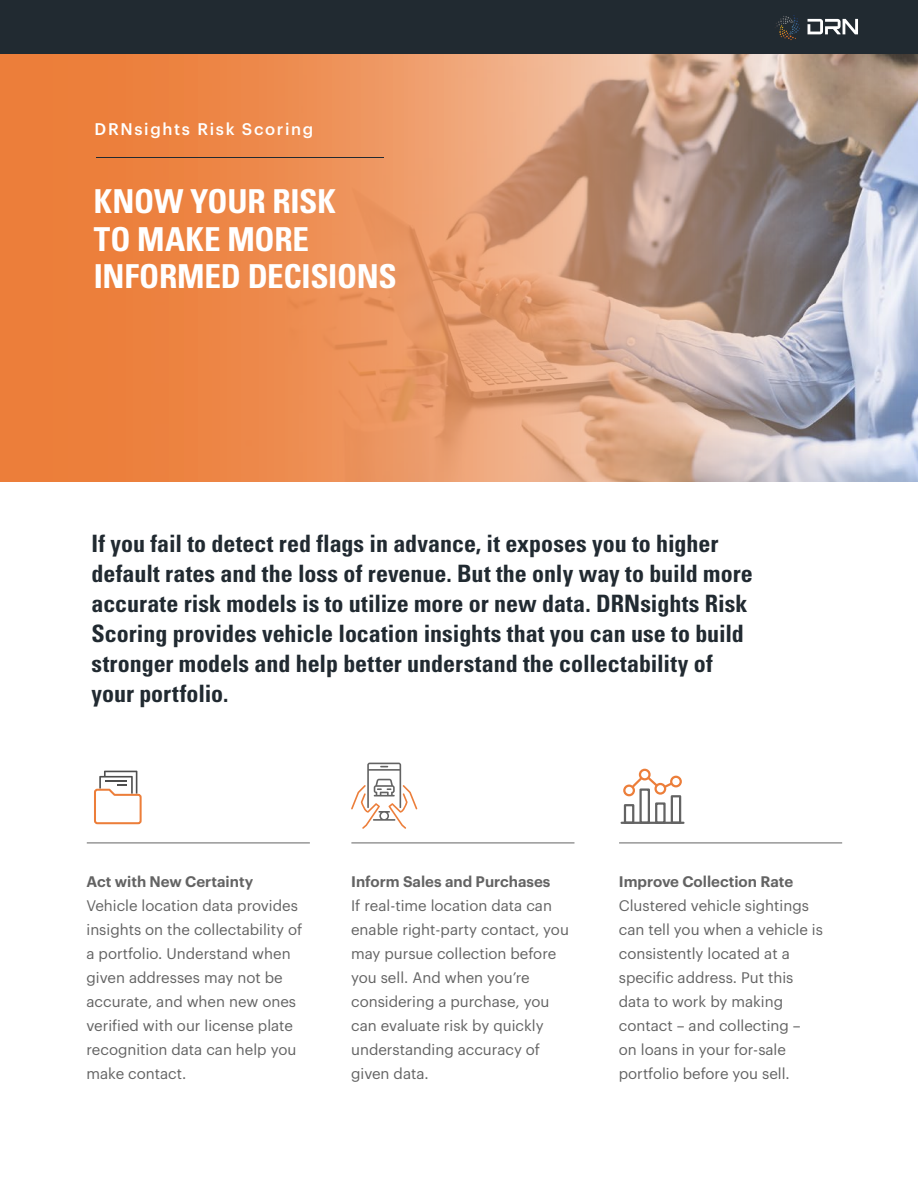
<style>
.page{position:relative;width:918px;height:1188px;background:#fff}
.page>*{position:absolute;margin:0;border:0;box-sizing:border-box;transform-origin:0 0}
.t1{font:700 condensed 33px/37.5px "Univers";letter-spacing:-.01em;color:#fff}
.t2{font:700 condensed 24px/29.8px "Univers";color:#212a31}
.t3{font:500 16.5px "Graphik";letter-spacing:.1em;color:#fff}
.t4{font:15px/24px "Graphik";color:#636363}
.t5{font:600 15px "Graphik";color:#636363}
</style>
<div class="page">
<svg style="left:0;top:54px;width:918px;height:428px;background:#d6956f"></svg>
<div style="left:0;top:0;width:918px;height:54px;background:#212a31"></div>
<hr style="left:96px;top:157px;width:288px;height:1px;background:#212a31">
<svg style="left:775px;top:15px;width:25px;height:25px"></svg>
<svg style="left:808px;top:19px;width:50px;height:15px"></svg>
<hr style="left:87px;top:843px;width:223px;height:1px;background:#636363">
<hr style="left:351px;top:843px;width:223px;height:1px;background:#636363">
<hr style="left:619px;top:843px;width:223px;height:1px;background:#636363">
<svg style="left:351px;top:763px;width:66px;height:66px"></svg>
<hr style="left:622px;top:822px;width:61px;height:2px;background:#636363">
<div style="left:624px;top:804px;width:10px;height:20px;border:2px solid #636363"></div>
<div style="left:639px;top:788px;width:11px;height:36px;border:2px solid #636363"></div>
<div style="left:655px;top:802px;width:11px;height:22px;border:2px solid #636363"></div>
<div style="left:671px;top:795px;width:10px;height:29px;border:2px solid #636363"></div>
<div style="left:623px;top:785px;width:12px;height:11px;border:2px solid #ec7e3a;border-radius:50%"></div>
<div style="left:639px;top:769px;width:12px;height:11px;border:2px solid #ec7e3a;border-radius:50%"></div>
<div style="left:654px;top:783px;width:12px;height:12px;border:2px solid #ec7e3a;border-radius:50%"></div>
<div style="left:670px;top:776px;width:12px;height:11px;border:2px solid #ec7e3a;border-radius:50%"></div>
<svg style="left:630px;top:775px;width:44px;height:15px"></svg>
<svg style="left:94px;top:771px;width:48px;height:54px"></svg>
<p class="t3" style="left:95px;top:116px;width:220px">DRNsights Risk Scoring</p>
<h1 class="t1" style="left:94px;top:183px;width:305px">KNOW YOUR RISK<br>TO MAKE MORE<br>INFORMED DECISIONS</h1>
<p class="t2" style="left:92px;top:529px;width:663px">If you fail to detect red flags in advance, it exposes you to higher default rates and the loss of revenue. But the only way to build more accurate risk models is to utilize more or new data. DRNsights Risk Scoring provides vehicle location insights that you can use to build stronger models and help better understand the collectability of your portfolio.</p>
<p class="t5" style="left:87px;top:870px;width:168px">Act with New Certainty</p>
<p class="t4" style="left:87px;top:893px;width:217px">Vehicle location data provides insights on the collectability of a portfolio. Understand when given addresses may not be accurate, and when new ones verified with our license plate recognition data can help you make contact.</p>
<p class="t5" style="left:351px;top:870px;width:201px">Inform Sales and Purchases</p>
<p class="t4" style="left:351px;top:893px;width:219px">If real-time location data can enable right-party contact, you may pursue collection before you sell. And when you’re considering a purchase, you can evaluate risk by quickly understanding accuracy of given data.</p>
<p class="t5" style="left:619px;top:870px;width:176px">Improve Collection Rate</p>
<p class="t4" style="left:619px;top:893px;width:206px">Clustered vehicle sightings can tell you when a vehicle is consistently located at a specific address. Put this data to work by making contact – and collecting –<br>on loans in your for-sale portfolio before you sell.</p>
</div>
